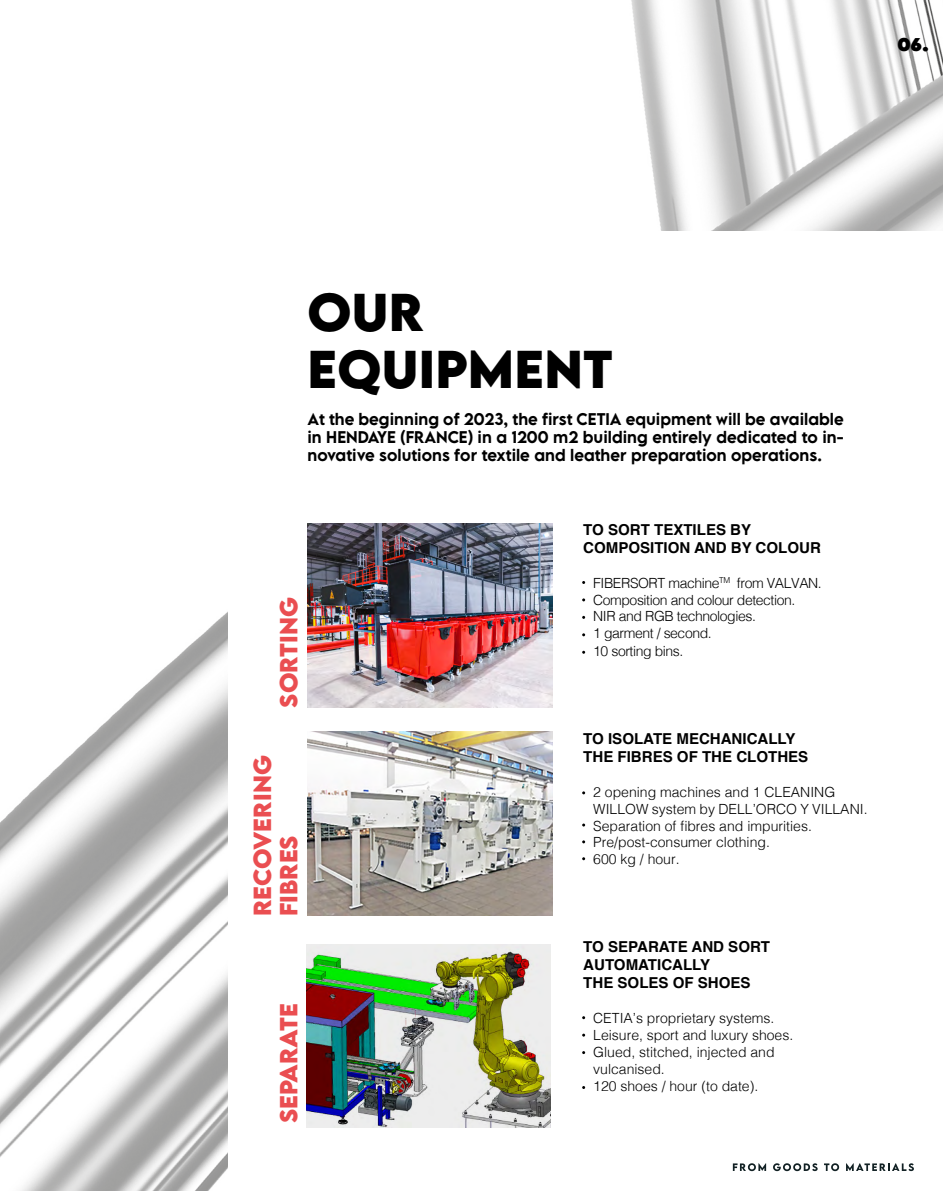
<style>
.page{position:relative;width:943px;height:1191px;background:#fff}
.page>*{position:absolute;margin:0;border:0;box-sizing:border-box;transform-origin:0 0}
.t1{font:700 47.25px/56.7px "LEMONMILK Pro";letter-spacing:.005em;color:#000}
.t2{font:700 22.05px/26.4px "LEMONMILK Pro";letter-spacing:.005em;color:#ea4e51}
.t3{font:800 16.45px "LEMONMILK Pro";color:#000}
.t4{font:500 15.05px/18px "LEMONMILK Pro";color:#000;text-align:justify}
.t5{font:700 15.05px/18px "Helvetica";color:#000}
.t6{font:300 14px/16.8px "Helvetica";color:#000}
.t7{font:300 14px/17.2px "Helvetica";letter-spacing:-.03em;color:#000}
</style>
<div class="page">
<img style="left:0;top:0;width:943px;height:1191px">
<div style="left:229px;top:231px;width:714px;height:960px;background:#fff"></div>
<img style="left:307px;top:523px;width:245px;height:184px">
<img style="left:307px;top:732px;width:245px;height:183px">
<img style="left:306px;top:944px;width:245px;height:184px">
<svg style="left:732px;top:1163px;width:34px;height:8px"></svg>
<svg style="left:773px;top:1163px;width:44px;height:8px"></svg>
<svg style="left:824px;top:1163px;width:15px;height:8px"></svg>
<svg style="left:846px;top:1163px;width:67px;height:8px"></svg>
<p class="t3" style="left:897px;top:32px;width:33px">06.</p>
<h1 class="t1" style="left:307px;top:284px;width:307px">OUR<br>EQUIPMENT</h1>
<p class="t4" style="left:307px;top:410px;width:538px">At the beginning of 2023, the first CETIA equipment will be available in HENDAYE (FRANCE) in a 1200 m2 building entirely dedicated to in&shy;novative solutions for textile and leather preparation operations.</p>
<h2 class="t2" style="left:276px;top:707px;width:112px;rotate:-90deg">SORTING</h2>
<h2 class="t2" style="left:249px;top:916px;width:162px;rotate:-90deg">RECOVERING<br>FIBRES</h2>
<h2 class="t2" style="left:276px;top:1123px;width:121px;rotate:-90deg">SEPARATE</h2>
<p class="t5" style="left:583px;top:522px;width:239px">TO SORT TEXTILES BY<br>COMPOSITION AND BY COLOUR</p>
<p class="t7" style="left:593px;top:573px;width:230px">FIBERSORT machine<sup>TM</sup> from VALVAN.<br>Composition and colour detection.<br>NIR and RGB technologies.<br>1 garment / second.<br>10 sorting bins.</p>
<p class="t5" style="left:583px;top:731px;width:226px">TO ISOLATE MECHANICALLY<br>THE FIBRES OF THE CLOTHES</p>
<p class="t6" style="left:593px;top:782px;width:276px">2 opening machines and 1 CLEANING<br>WILLOW system by DELL’ORCO Y VILLANI.<br>Separation of fibres and impurities.<br>Pre/post-consumer clothing.<br>600 kg / hour.</p>
<p class="t5" style="left:583px;top:939px;width:188px">TO SEPARATE AND SORT<br>AUTOMATICALLY<br>THE SOLES OF SHOES</p>
<p class="t6" style="left:593px;top:1009px;width:201px">CETIA’s proprietary systems.<br>Leisure, sport and luxury shoes.<br>Glued, stitched, injected and vulcanised.<br>120 shoes / hour (to date).</p>
</div>
